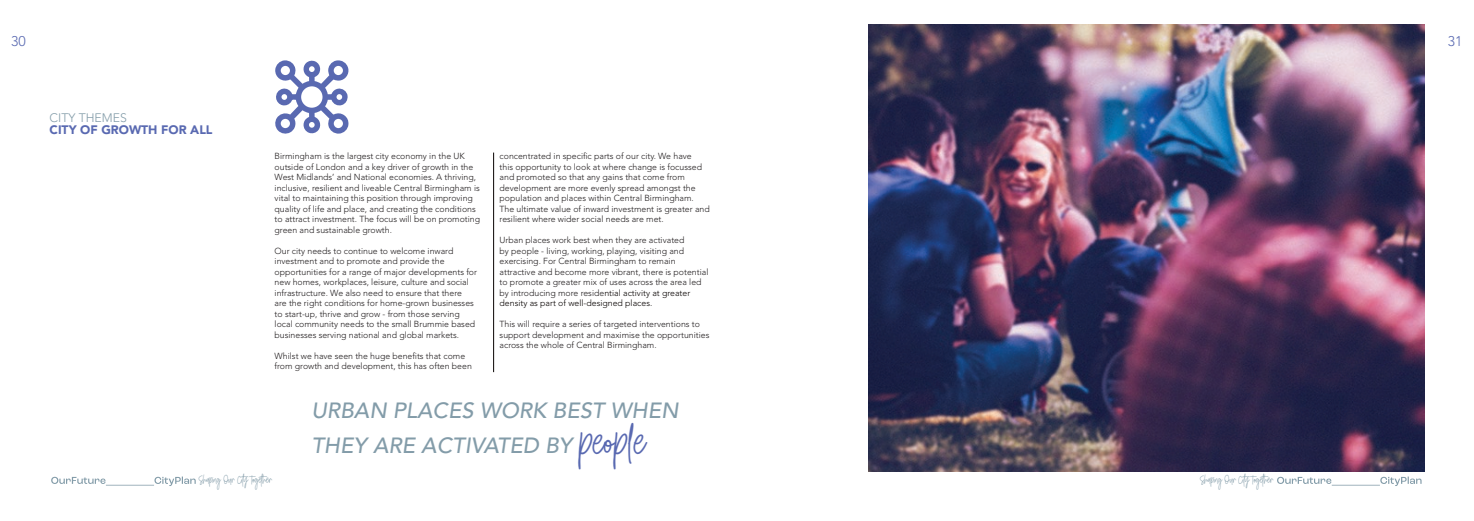
<style>
.page{position:relative;width:1474px;height:521px;background:#fff}
.page>*{position:absolute;margin:0;border:0;box-sizing:border-box;transform-origin:0 0}
.t1{font:italic 500 21.88px/35px "Avenir";color:#839ca9}
.t2{font:300 14px "Avenir LT Std";color:#5969b1}
.t3{font:900 12.25px "Avenir";color:#5969b1}
.t4{font:300 12.25px "Avenir LT Std";color:#839ca9}
.t5{font:10.5px "Golden Youth Script";color:#839ca9;scale:.85 1}
.t6{font:300 8.75px/10.5px "Avenir LT Std";color:#231f20}
.s1{color:#080302}
.s2{font-family:"Golden Youth Script";font-weight:400;font-style:normal;font-size:39.38px;color:#5969b1}
</style>
<div class="page">
<hr style="left:493px;top:153px;width:1px;height:219px;background:#080302">
<img style="left:868px;top:25px;width:556px;height:446px">
<svg style="left:275px;top:60px;width:74px;height:74px"></svg>
<svg style="left:1277px;top:476px;width:144px;height:10px"></svg>
<svg style="left:51px;top:476px;width:145px;height:10px"></svg>
<h2 class="t2" style="left:11px;top:33px;width:16px">30</h2>
<h2 class="t2" style="left:1447px;top:33px;width:16px">31</h2>
<h3 class="t4" style="left:50px;top:110px;width:79px">CITY THEMES</h3>
<h3 class="t3" style="left:50px;top:122px;width:164px">CITY OF GROWTH FOR ALL</h3>
<p class="t6" style="left:274px;top:151px;width:207px">Birmingham is the largest city economy in the UK outside of London and a key driver of growth in the West Midlands’ and National economies. A thriving, inclusive, resilient and liveable Central Birmingham is vital to maintaining this position through improving quality of life and place, and creating the conditions to attract investment. The focus will be on promoting green and sustainable growth.</p>
<p class="t6" style="left:274px;top:245px;width:204px">Our city needs to continue to welcome inward investment and to promote and provide the opportunities for a range of major developments for new homes, workplaces, leisure, culture and social infrastructure. We also need to ensure that there<br>are the right conditions for home-grown businesses to start-up, thrive and grow - from those serving local community needs to the small Brummie based businesses serving national and global markets.</p>
<p class="t6" style="left:274px;top:350px;width:199px">Whilst we have seen the huge benefits that come from growth and development, this has often been</p>
<p class="t6" style="left:499px;top:151px;width:212px">concentrated in specific parts of our city. We have<br>this opportunity to look at where change is focussed and promoted so that any gains that come from development are more evenly spread amongst the population and places within Central Birmingham.<br>The ultimate value of inward investment is greater and resilient where wider social needs are met.</p>
<p class="t6" style="left:499px;top:235px;width:210px">Urban places work best when they are activated<br>by people - living, working, playing, visiting and exercising. For Central Birmingham to remain attractive and become more vibrant, there is potential to promote a greater mix of uses across the area led by introducing more reside<span class="s1">ntial activity at greater density as part of well-designed places.</span></p>
<p class="t6" style="left:499px;top:319px;width:211px">This will require a series of targeted interventions to support development and maximise the opportunities across the whole of Central Birmingham.</p>
<h1 class="t1" style="left:311px;top:393px;width:369px">URBAN PLACES WORK BEST WHEN<br>THEY ARE ACTIVATED BY <span class="s2">people</span></h1>
<p class="t5" style="left:198px;top:473px;width:88px">Shaping Our City Together</p>
<p class="t5" style="left:1199px;top:473px;width:88px">Shaping Our City Together</p>
</div>
